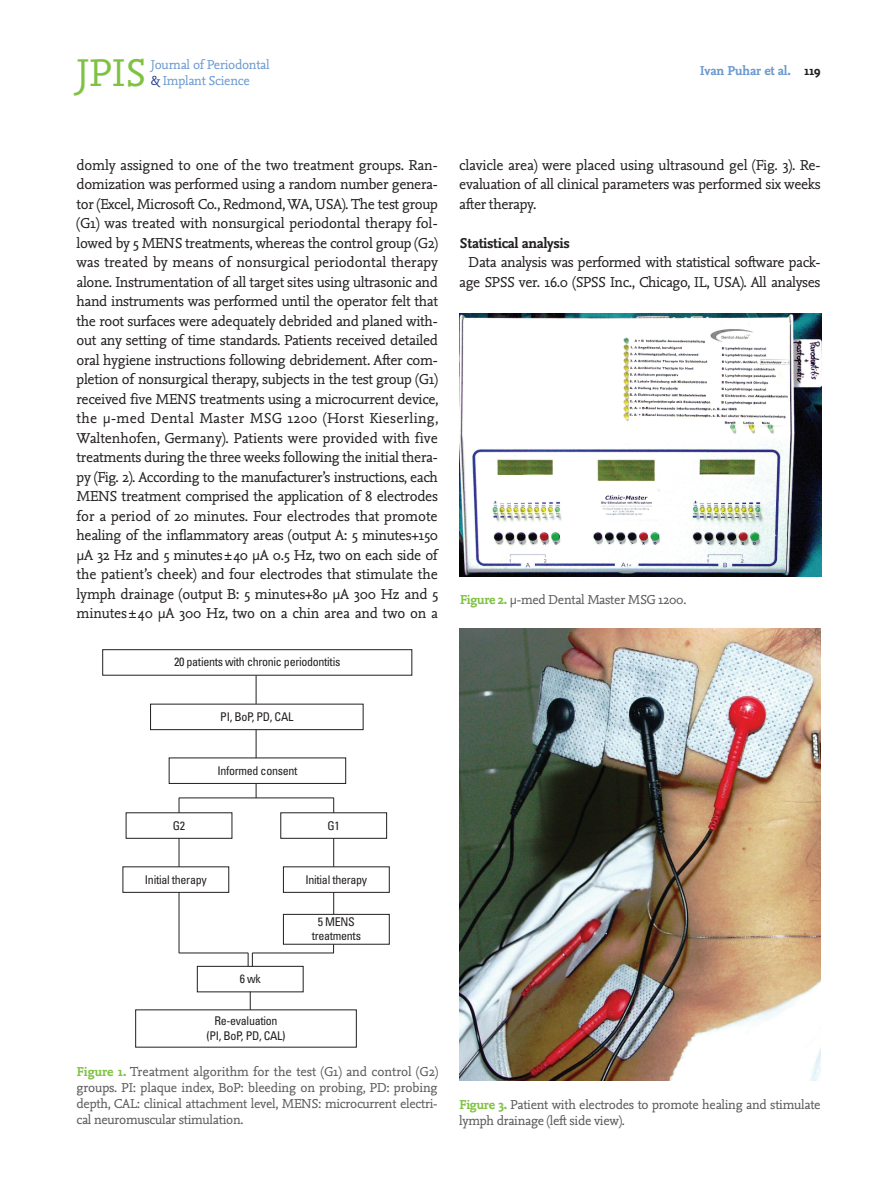
<style>
.page{position:relative;width:893px;height:1191px;background:#fff}
.page>*{position:absolute;margin:0;border:0;box-sizing:border-box;transform-origin:0 0}
.JPIS__둘째{font:40.5px "Nexus Mix";color:#7fc241}
.본문{font:15px/19.5px "Nexus Mix";letter-spacing:-.025em;color:#231f20;text-align:justify}
.소제목2{font:700 15px "Nexus Mix";letter-spacing:-.02em;color:#231f20}
.캡션{font:13.5px/16.2px "Nexus Mix";letter-spacing:-.02em;color:#57585a;text-align:justify}
.jpis__full__둘째{font:13.5px "Nexus Mix";letter-spacing:-.02em;color:#6b99d0}
.러닝저자{font:700 13.5px "Nexus Mix";letter-spacing:-.01em;color:#6b99d0}
.쪽번호_홀{font:700 13.5px "Nexus Mix";color:#231f20}
.그림지문{font:condensed 12px "Univers LT Std";letter-spacing:-.025em;color:#231f20}
.s1{color:#253f8e}
.s2{font-weight:700;color:#7fc241}
</style>
<div class="page">
<div style="left:102px;top:649px;width:310px;height:26px;border:1px solid #231f20"></div>
<div style="left:197px;top:966px;width:106px;height:26px;border:1px solid #231f20"></div>
<div style="left:283px;top:914px;width:106px;height:30px;border:1px solid #231f20"></div>
<svg style="left:256px;top:675px;width:1px;height:29px"></svg>
<svg style="left:256px;top:730px;width:1px;height:28px"></svg>
<svg style="left:256px;top:783px;width:1px;height:14px"></svg>
<svg style="left:179px;top:798px;width:1px;height:15px"></svg>
<svg style="left:179px;top:838px;width:1px;height:29px"></svg>
<hr style="left:179px;top:892px;width:1px;height:61px;background:#231f20">
<svg style="left:333px;top:798px;width:1px;height:15px"></svg>
<svg style="left:333px;top:838px;width:1px;height:28px"></svg>
<svg style="left:333px;top:892px;width:1px;height:22px"></svg>
<svg style="left:248px;top:952px;width:5px;height:14px"></svg>
<svg style="left:250px;top:991px;width:1px;height:18px"></svg>
<hr style="left:179px;top:797px;width:155px;height:1px;background:#231f20">
<hr style="left:252px;top:952px;width:82px;height:1px;background:#231f20">
<hr style="left:179px;top:952px;width:69px;height:1px;background:#231f20">
<div style="left:150px;top:704px;width:213px;height:26px;border:1px solid #231f20"></div>
<img style="left:459px;top:313px;width:362px;height:263px">
<img style="left:459px;top:628px;width:362px;height:452px">
<p class="JPIS__둘째" style="left:77px;top:47px;width:71px">JPIS</p>
<p class="jpis__full__둘째" style="left:151px;top:56px;width:120px">Journal of Periodontal</p>
<p class="jpis__full__둘째" style="left:151px;top:72px;width:100px"><span class="s1">&amp;</span> Implant Science</p>
<p class="러닝저자" style="left:700px;top:62px;width:93px">Ivan Puhar et al.</p>
<p class="쪽번호_홀" style="left:804px;top:62px;width:18px">119</p>
<p class="본문" style="left:77px;top:155px;width:363px">domly assigned to one of the two treatment groups. Ran&shy;domization was performed using a random number genera&shy;tor (Excel, Microsoft Co., Redmond, WA, USA). The test group (G1) was treated with nonsurgical periodontal therapy fol&shy;lowed by 5 MENS treatments, whereas the control group (G2) was treated by means of nonsurgical periodontal therapy alone. Instrumentation of all target sites using ultrasonic and hand instruments was performed until the operator felt that the root surfaces were adequately debrided and planed with&shy;out any setting of time standards. Patients received detailed oral hygiene instructions following debridement. After com&shy;pletion of nonsurgical therapy, subjects in the test group (G1) received five MENS treatments using a microcurrent device, the μ-med Dental Master MSG 1200 (Horst Kieserling, Waltenhofen, Germany). Patients were provided with five treatments during the three weeks following the initial thera&shy;py (Fig. 2). According to the manufacturer’s instructions, each MENS treatment comprised the application of 8 electrodes for a period of 20 minutes. Four electrodes that promote healing of the inflammatory areas (output A: 5 minutes+150 μA 32 Hz and 5 minutes±40 μA 0.5 Hz, two on each side of the patient’s cheek) and four electrodes that stimulate the lymph drainage (output B: 5 minutes+80 μA 300 Hz and 5 minutes±40 μA 300 Hz, two on a chin area and two on a</p>
<p class="본문" style="left:459px;top:155px;width:363px">clavicle area) were placed using ultrasound gel (Fig. 3). Re&shy;evaluation of all clinical parameters was performed six weeks after therapy.</p>
<p class="소제목2" style="left:459px;top:233px;width:112px">Statistical analysis</p>
<p class="본문" style="left:459px;top:252px;width:363px;text-align:right">Data analysis was performed with statistical software pack&shy;age SPSS ver. 16.0 (SPSS Inc., Chicago, IL, USA). All analyses</p>
<p class="캡션" style="left:460px;top:591px;width:228px"><span class="s2">Figure 2.</span> µ-med Dental Master MSG 1200.</p>
<p class="그림지문" style="left:174px;top:654px;width:168px">20 patients with chronic periodontitis</p>
<p class="그림지문" style="left:220px;top:709px;width:75px">PI, BoP, PD, CAL</p>
<p class="그림지문" style="left:217px;top:762px;width:82px">Informed consent</p>
<p class="그림지문" style="left:173px;top:817px;width:14px">G2</p>
<p class="그림지문" style="left:327px;top:817px;width:14px">G1</p>
<p class="그림지문" style="left:145px;top:871px;width:63px">Initial therapy</p>
<p class="그림지문" style="left:305px;top:871px;width:63px">Initial therapy</p>
<p class="그림지문" style="left:240px;top:971px;width:23px">6 wk</p>
<p class="그림지문" style="left:214px;top:1013px;width:65px">Re-evaluation</p>
<p class="그림지문" style="left:206px;top:1027px;width:81px">(PI, BoP, PD, CAL)</p>
<p class="그림지문" style="left:318px;top:914px;width:39px">5 MENS</p>
<p class="그림지문" style="left:312px;top:928px;width:51px">treatments</p>
<p class="캡션" style="left:77px;top:1062px;width:363px"><span class="s2">Figure 1.</span> Treatment algorithm for the test (G1) and control (G2) groups. PI: plaque index, BoP: bleeding on probing, PD: probing depth, CAL: clinical attachment level, MENS: microcurrent electri&shy;cal neuromuscular stimulation.</p>
<p class="캡션" style="left:459px;top:1096px;width:363px"><span class="s2">Figure 3.</span> Patient with electrodes to promote healing and stimulate lymph drainage (left side view).</p>
</div>
